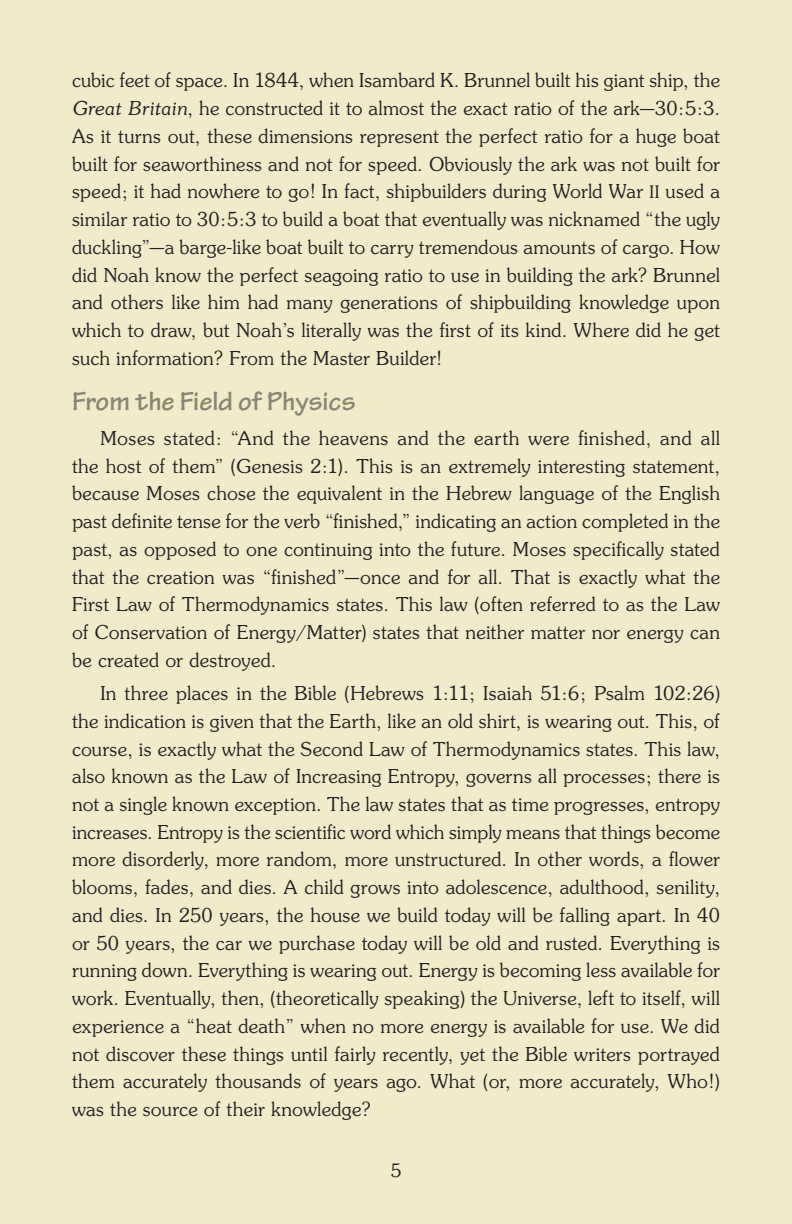
<style>
.page{position:relative;width:792px;height:1224px;background:#f2ebca}
.page>*{position:absolute;margin:0;border:0;box-sizing:border-box;transform-origin:0 0}
.Head_level_2{font:700 28px "Tekton Pro";color:#898572}
.Body_Text{font:21px/27.8px "Souvenir Light DTC";letter-spacing:.015em;color:#231f20;text-align:justify}
.t1{font:20px "Souvenir Light DTC";color:#231f20}
.s1{font-family:"Souvenir Light Italic DTC"}
.s2{font-size:18.8px}
</style>
<div class="page">
<p class="Body_Text" style="left:72px;top:67px;width:650px">cubic feet of space. In 1844, when Isambard K. Brunnel built his giant ship, the <span class="s1">Great Britain</span>, he constructed it to almost the exact ratio of the ark—30:5:3.<br>As it turns out, these dimensions represent the perfect ratio for a huge boat built for seaworthiness and not for speed. Obviously the ark was not built for speed; it had nowhere to go! In fact, shipbuilders during World War <span class="s2">II</span> used a similar ratio to 30:5:3 to build a boat that eventually was nicknamed “the ugly duckling”—a barge-like boat built to carry tremendous amounts of cargo. How did Noah know the perfect seagoing ratio to use in building the ark? Brunnel and others like him had many generations of shipbuilding knowledge upon which to draw, but Noah’s literally was the first of its kind. Where did he get such information? From the Master Builder!</p>
<p class="Head_level_2" style="left:72px;top:385px;width:285px">From the Field of Physics</p>
<p class="Body_Text" style="left:72px;top:425px;width:650px;text-indent:28px">Moses stated: “And the heavens and the earth were finished, and all the host of them” (Genesis 2:1). This is an extremely interesting statement, because Moses chose the equivalent in the Hebrew language of the English past definite tense for the verb “finished,” indicating an action completed in the past, as opposed to one continuing into the future. Moses specifically stated that the creation was “finished”—once and for all. That is exactly what the First Law of Thermodynamics states. This law (often referred to as the Law of Conservation of Energy/Matter) states that neither matter nor energy can be created or destroyed.</p>
<p class="Body_Text" style="left:72px;top:680px;width:650px;text-indent:28px">In three places in the Bible (Hebrews 1:11; Isaiah 51:6; Psalm 102:26) the indication is given that the Earth, like an old shirt, is wearing out. This, of course, is exactly what the Second Law of Thermodynamics states. This law, also known as the Law of Increasing Entropy, governs all processes; there is not a single known exception. The law states that as time progresses, entropy increases. Entropy is the scientific word which simply means that things become more disorderly, more random, more unstructured. In other words, a flower blooms, fades, and dies. A child grows into adolescence, adulthood, senility, and dies. In 250 years, the house we build today will be falling apart. In 40 or 50 years, the car we purchase today will be old and rusted. Everything is running down. Everything is wearing out. Energy is becoming less available for work. Eventually, then, (theoretically speaking) the Universe, left to itself, will experience a “heat death” when no more energy is available for use. We did not discover these things until fairly recently, yet the Bible writers portrayed them accurately thousands of years ago. What (or, more accurately, Who!) was the source of their knowledge?</p>
<p class="t1" style="left:391px;top:1160px;width:12px">5</p>
</div>
